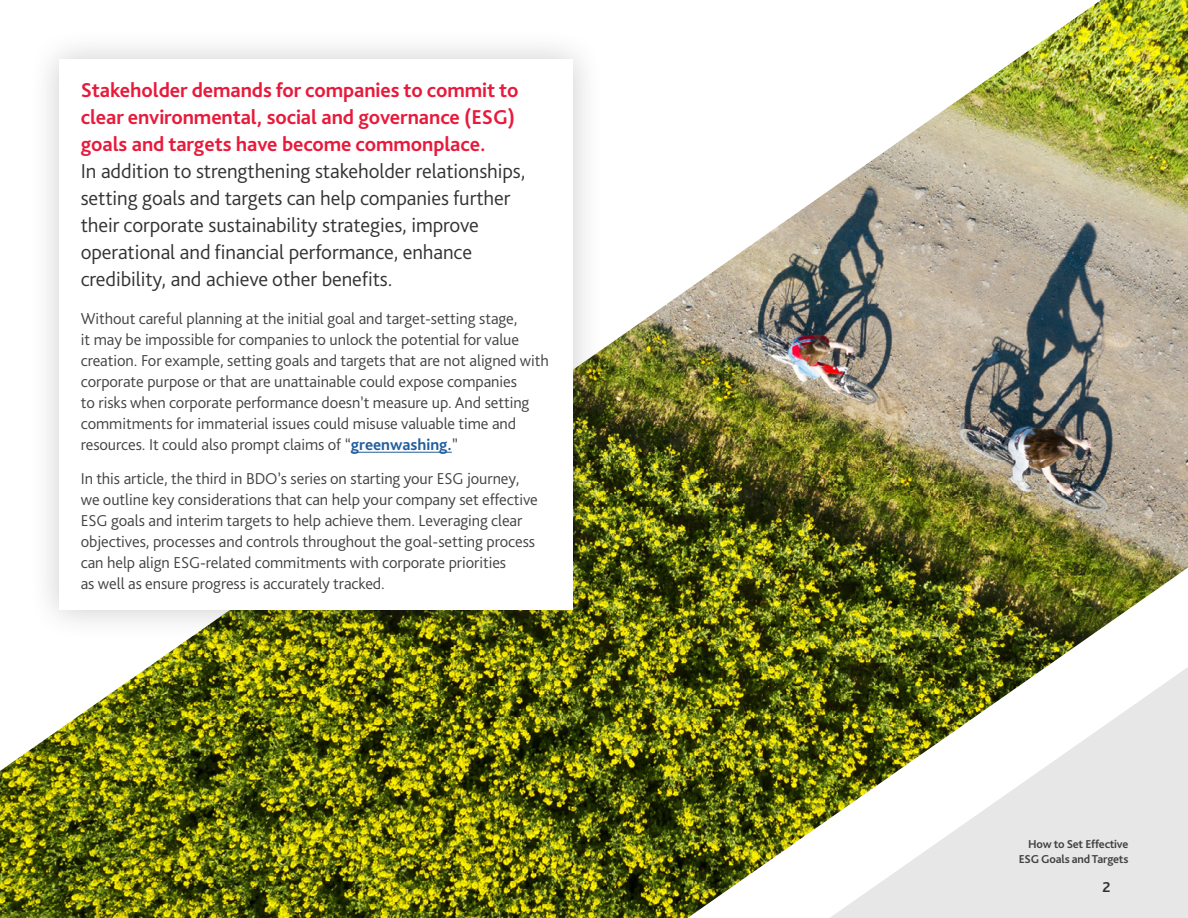
<style>
.page{position:relative;width:1188px;height:918px;background:#fff}
.page>*{position:absolute;margin:0;border:0;box-sizing:border-box;transform-origin:0 0}
.t1{font:300 21px/27px "Bliss Pro";letter-spacing:-.005em;color:#333}
.t2{font:700 21px/27px "Bliss Pro";letter-spacing:-.005em;color:#e81a3b}
.t3{font:300 16.5px/21px "Bliss Pro";letter-spacing:-.005em;color:#424241}
.t4{font:700 15px "Bliss Pro";color:#333}
.t5{font:700 12px/15px "Bliss Pro";letter-spacing:-.015em;color:#424241;text-align:right}
.s1{font-weight:700;color:#215e9e}
</style>
<div class="page">
<img style="left:0;top:0;width:1188px;height:918px">
<div style="left:29px;top:29px;width:575px;height:612px;background:#333;opacity:.25"></div>
<div style="left:60px;top:60px;width:513px;height:550px;background:#fff"></div>
<hr style="left:351px;top:452px;width:101px;height:1px;background:#215e9e">
<svg style="left:795px;top:637px;width:393px;height:281px"></svg>
<p class="t2" style="left:81px;top:76px;width:439px">Stakeholder demands for companies to commit to clear environmental, social and governance (ESG) goals and targets have become commonplace.</p>
<p class="t1" style="left:81px;top:157px;width:446px">In addition to strengthening stakeholder relationships, setting goals and targets can help companies further their corporate sustainability strategies, improve operational and financial performance, enhance credibility, and achieve other benefits.</p>
<p class="t3" style="left:81px;top:307px;width:470px">Without careful planning at the initial goal and target-setting stage,<br>it may be impossible for companies to unlock the potential for value creation. For example, setting goals and targets that are not aligned with corporate purpose or that are unattainable could expose companies<br>to risks when corporate performance doesn’t measure up. And setting commitments for immaterial issues could misuse valuable time and resources. It could also prompt claims of “<span class="s1">greenwashing.</span>”</p>
<p class="t3" style="left:81px;top:467px;width:459px">In this article, the third in BDO’s series on starting your ESG journey, we outline key considerations that can help your company set effective ESG goals and interim targets to help achieve them. Leveraging clear objectives, processes and controls throughout the goal-setting process can help align ESG-related commitments with corporate priorities<br>as well as ensure progress is accurately tracked.</p>
<p class="t5" style="left:1019px;top:836px;width:111px">How to Set Effective<br>ESG Goals and Targets</p>
<p class="t4" style="left:1102px;top:878px;width:10px">2</p>
</div>
